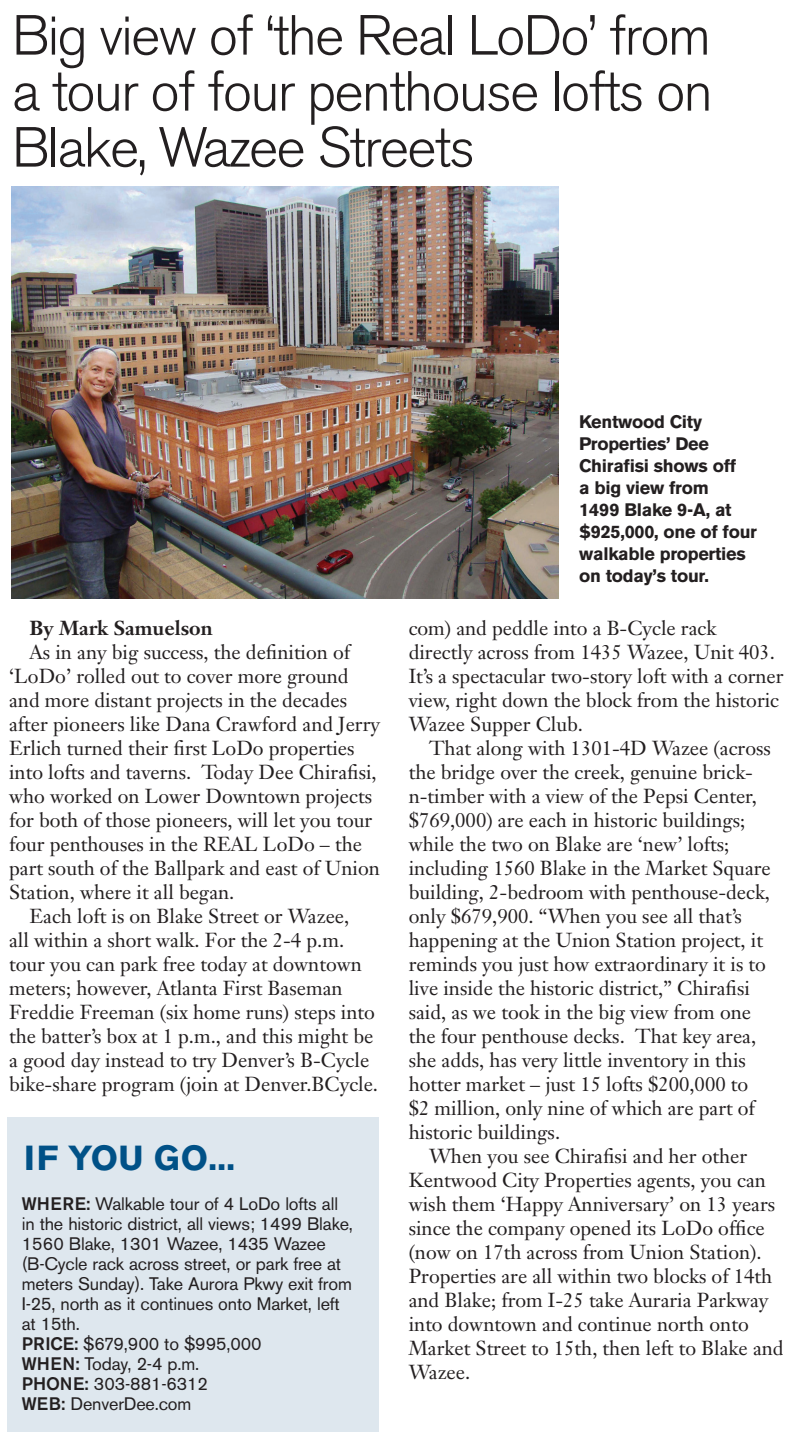
<style>
.page{position:relative;width:792px;height:1440px;background:#fff}
.page>*{position:absolute;margin:0;border:0;box-sizing:border-box;transform-origin:0 0}
.Headline{font:300 56px/56px "Akzidenz Grotesk BE";letter-spacing:-.03em;color:#231f20;text-align:justify}
.t1{font:700 34.4px "Akzidenz Grotesk BE";letter-spacing:.02em;color:#005187}
.Body{font:20px/24px "Janson Text";color:#231f20}
.Body-2{font:700 20px "Janson Text";color:#231f20}
.Box-copy{font:18px/20px "Akzidenz Grotesk BE";letter-spacing:-.01em;color:#231f20}
.Cutline{font:700 18px/22px "Akzidenz Grotesk BE";letter-spacing:-.015em;color:#231f20}
.s1{font-weight:500}
</style>
<div class="page">
<img style="left:12px;top:187px;width:547px;height:412px">
<div style="left:7px;top:1117px;width:372px;height:314px;background:#dee7ee"></div>
<p class="Headline" style="left:12px;top:8px;width:702px">Big view of ‘the Real LoDo’ from a tour of four penthouse lofts on Blake, Wazee Streets</p>
<p class="Body-2" style="left:30px;top:615px;width:185px">By Mark Samuelson</p>
<p class="Body" style="left:9px;top:640px;width:372px;text-indent:20px">As in any big success, the definition of ‘LoDo’ rolled out to cover more ground and more distant projects in the decades after pioneers like Dana Crawford and Jerry Erlich turned their first LoDo properties into lofts and taverns. Today Dee Chirafisi, who worked on Lower Downtown projects for both of those pioneers, will let you tour four penthouses in the REAL LoDo – the part south of the Ballpark and east of Union Station, where it all began.</p>
<p class="Body" style="left:9px;top:904px;width:371px;text-indent:20px">Each loft is on Blake Street or Wazee,<br>all within a short walk. For the 2-4 p.m. tour you can park free today at downtown meters; however, Atlanta First Baseman Freddie Freeman (six home runs) steps into the batter’s box at 1 p.m., and this might be a good day instead to try Denver’s B-Cycle bike-share program (join at Denver.BCycle.</p>
<p class="t1" style="left:24px;top:1138px;width:212px">IF YOU GO...</p>
<p class="Box-copy" style="left:22px;top:1194px;width:333px"><span class="s1">WHERE:</span> Walkable tour of 4 LoDo lofts all in the historic district, all views; 1499 Blake, 1560 Blake, 1301 Wazee, 1435 Wazee (B-Cycle rack across street, or park free at meters Sunday). Take Aurora Pkwy exit from I-25, north as it continues onto Market, left at 15th.</p>
<p class="Box-copy" style="left:22px;top:1334px;width:241px"><span class="s1">PRICE:</span> $679,900 to $995,000</p>
<p class="Box-copy" style="left:22px;top:1354px;width:179px"><span class="s1">WHEN:</span> Today, 2-4 p.m.</p>
<p class="Box-copy" style="left:22px;top:1374px;width:188px"><span class="s1">PHONE:</span> 303-881-6312</p>
<p class="Box-copy" style="left:22px;top:1394px;width:171px"><span class="s1">WEB:</span> DenverDee.com</p>
<p class="Cutline" style="left:579px;top:410px;width:179px">Kentwood City<br>Properties’ Dee<br>Chirafisi shows off<br>a big view from<br>1499 Blake 9-A, at $925,000, one of four walkable properties on today’s tour.</p>
<p class="Body" style="left:409px;top:616px;width:376px">com) and peddle into a B-Cycle rack directly across from 1435 Wazee, Unit 403.<br>It’s a spectacular two-story loft with a corner view, right down the block from the historic Wazee Supper Club.</p>
<p class="Body" style="left:409px;top:736px;width:364px;text-indent:20px">That along with 1301-4D Wazee (across the bridge over the creek, genuine brick&shy;n-timber with a view of the Pepsi Center, $769,000) are each in historic buildings; while the two on Blake are ‘new’ lofts; including 1560 Blake in the Market Square building, 2-bedroom with penthouse-deck, only $679,900. “When you see all that’s happening at the Union Station project, it reminds you just how extraordinary it is to live inside the historic district,” Chirafisi said, as we took in the big view from one the four penthouse decks. That key area, she adds, has very little inventory in this hotter market – just 15 lofts $200,000 to $2 million, only nine of which are part of historic buildings.</p>
<p class="Body" style="left:409px;top:1144px;width:376px;text-indent:20px">When you see Chirafisi and her other Kentwood City Properties agents, you can wish them ‘Happy Anniversary’ on 13 years since the company opened its LoDo office (now on 17th across from Union Station).<br>Properties are all within two blocks of 14th and Blake; from I-25 take Auraria Parkway into downtown and continue north onto Market Street to 15th, then left to Blake and Wazee.</p>
</div>
